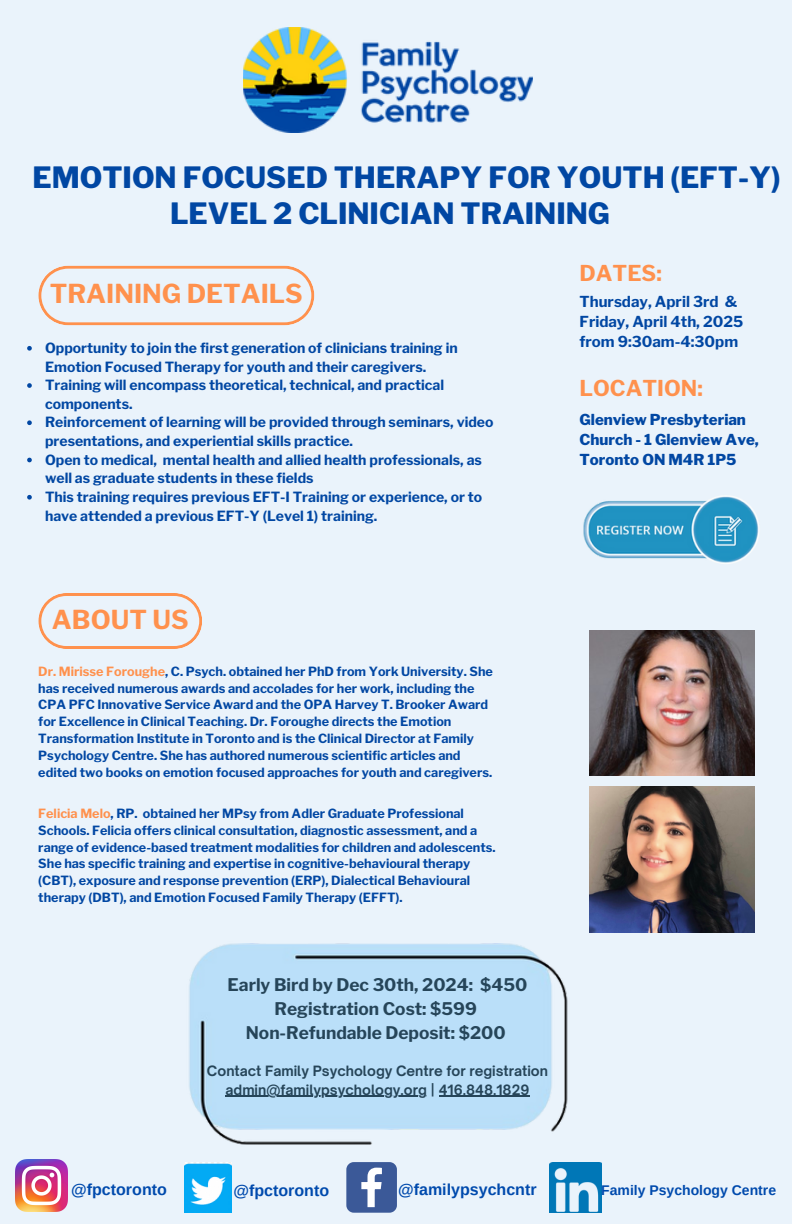
<style>
.page{position:relative;width:792px;height:1224px;background:#eaf3fb}
.page>*{position:absolute;margin:0;border:0;box-sizing:border-box;transform-origin:0 0}
.t1{font:800 29.2px/36px "Libre Franklin";color:#0147a3}
.t2{font:700 26px "Libre Franklin";color:#ff914d}
.t3{font:700 21.8px "Libre Franklin";color:#ff914d}
.t4{font:700 17.4px/23.8px "Libre Franklin";color:#264559;text-align:center}
.t5{font:700 16px "Arimo";color:#004aad}
.t6{font:700 15px/20px "Libre Franklin";color:#0147a3}
.t7{font:800 15px/20px "Libre Franklin";color:#0147a3}
.t8{font:700 14px/18.6px "Libre Franklin";color:#0147a3}
.t9{font:700 14px "Arimo";color:#004aad}
.t10{font:700 13.6px "Open Sauce One";color:#264559}
.t11{font:700 12.6px/16.8px "Libre Franklin";color:#0147a3}
.s1{color:#ff914d}
</style>
<div class="page">
<img style="left:189px;top:943px;width:379px;height:202px">
<img style="left:184px;top:1162px;width:48px;height:51px">
<img style="left:549px;top:1162px;width:53px;height:51px">
<svg style="left:346px;top:1162px;width:51px;height:51px"></svg>
<img style="left:16px;top:1160px;width:52px;height:52px">
<img style="left:590px;top:630px;width:165px;height:146px">
<img style="left:583px;top:495px;width:176px;height:69px">
<svg style="left:38px;top:593px;width:164px;height:55px"></svg>
<svg style="left:38px;top:266px;width:276px;height:59px"></svg>
<img style="left:243px;top:27px;width:290px;height:105px">
<img style="left:590px;top:787px;width:165px;height:145px">
<svg style="left:27px;top:346px;width:5px;height:5px"></svg>
<svg style="left:27px;top:383px;width:5px;height:5px"></svg>
<svg style="left:27px;top:420px;width:5px;height:5px"></svg>
<svg style="left:27px;top:458px;width:5px;height:4px"></svg>
<svg style="left:27px;top:495px;width:5px;height:5px"></svg>
<hr style="left:226px;top:1096px;width:201px;height:1px;background:#264559">
<hr style="left:439px;top:1096px;width:91px;height:1px;background:#264559">
<p class="t1" style="left:170px;top:159px;width:612px;text-indent:-138px">EMOTION FOCUSED THERAPY FOR YOUTH (EFT-Y)<br>LEVEL 2 CLINICIAN TRAINING</p>
<p class="t2" style="left:50px;top:278px;width:254px">TRAINING DETAILS</p>
<h2 class="t8" style="left:45px;top:339px;width:414px">Opportunity to join the first generation of clinicians training in<br>Emotion Focused Therapy for youth and their caregivers.</h2>
<p class="t8" style="left:45px;top:376px;width:400px">Training will encompass theoretical, technical, and practical components.</p>
<p class="t8" style="left:45px;top:413px;width:450px">Reinforcement of learning will be provided through seminars, video presentations, and experiential skills practice.</p>
<p class="t8" style="left:45px;top:450px;width:438px">Open to medical, mental health and allied health professionals, as well as graduate students in these fields</p>
<p class="t8" style="left:45px;top:488px;width:439px">This training requires previous EFT-I Training or experience, or to have attended a previous EFT-Y (Level 1) training.</p>
<p class="t3" style="left:580px;top:260px;width:84px">DATES:</p>
<h4 class="t6" style="left:580px;top:291px;width:165px">Thursday, April 3rd &amp;<br>Friday, April 4th, 2025 from 9:30am-4:30pm</h4>
<h5 class="t3" style="left:580px;top:375px;width:125px">LOCATION:</h5>
<p class="t7" style="left:580px;top:410px;width:181px">Glenview Presbyterian<br>Church - 1 Glenview Ave,<br>Toronto ON M4R 1P5</p>
<h4 class="t2" style="left:52px;top:603px;width:138px">ABOUT US</h4>
<h5 class="t11" style="left:38px;top:663px;width:456px"><span class="s1">Dr. Mirisse Foroughe</span>, C. Psych. obtained her PhD from York University. She has received numerous awards and accolades for her work, including the CPA PFC Innovative Service Award and the OPA Harvey T. Brooker Award for Excellence in Clinical Teaching. Dr. Foroughe directs the Emotion Transformation Institute in Toronto and is the Clinical Director at Family Psychology Centre. She has authored numerous scientific articles and edited two books on emotion focused approaches for youth and caregivers.</h5>
<p class="t11" style="left:38px;top:805px;width:459px"><span class="s1">Felicia Melo</span>, RP. obtained her MPsy from Adler Graduate Professional Schools. Felicia offers clinical consultation, diagnostic assessment, and a range of evidence-based treatment modalities for children and adolescents.<br>She has specific training and expertise in cognitive-behavioural therapy (CBT), exposure and response prevention (ERP), Dialectical Behavioural therapy (DBT), and Emotion Focused Family Therapy (EFFT).</p>
<h4 class="t4" style="left:228px;top:973px;width:301px">Early Bird by Dec 30th, 2024: $450<br>Registration Cost: $599<br>Non-Refundable Deposit: $200</h4>
<p class="t10" style="left:207px;top:1063px;width:343px">Contact Family Psychology Centre for registration</p>
<h4 class="t10" style="left:226px;top:1081px;width:306px">admin@familypsychology.org | 416.848.1829</h4>
<p class="t5" style="left:71px;top:1180px;width:97px">@fpctoronto</p>
<h1 class="t5" style="left:233px;top:1181px;width:97px">@fpctoronto</h1>
<p class="t5" style="left:398px;top:1180px;width:140px">@familypsychcntr</p>
<p class="t9" style="left:601px;top:1182px;width:176px">Family Psychology Centre</p>
</div>
